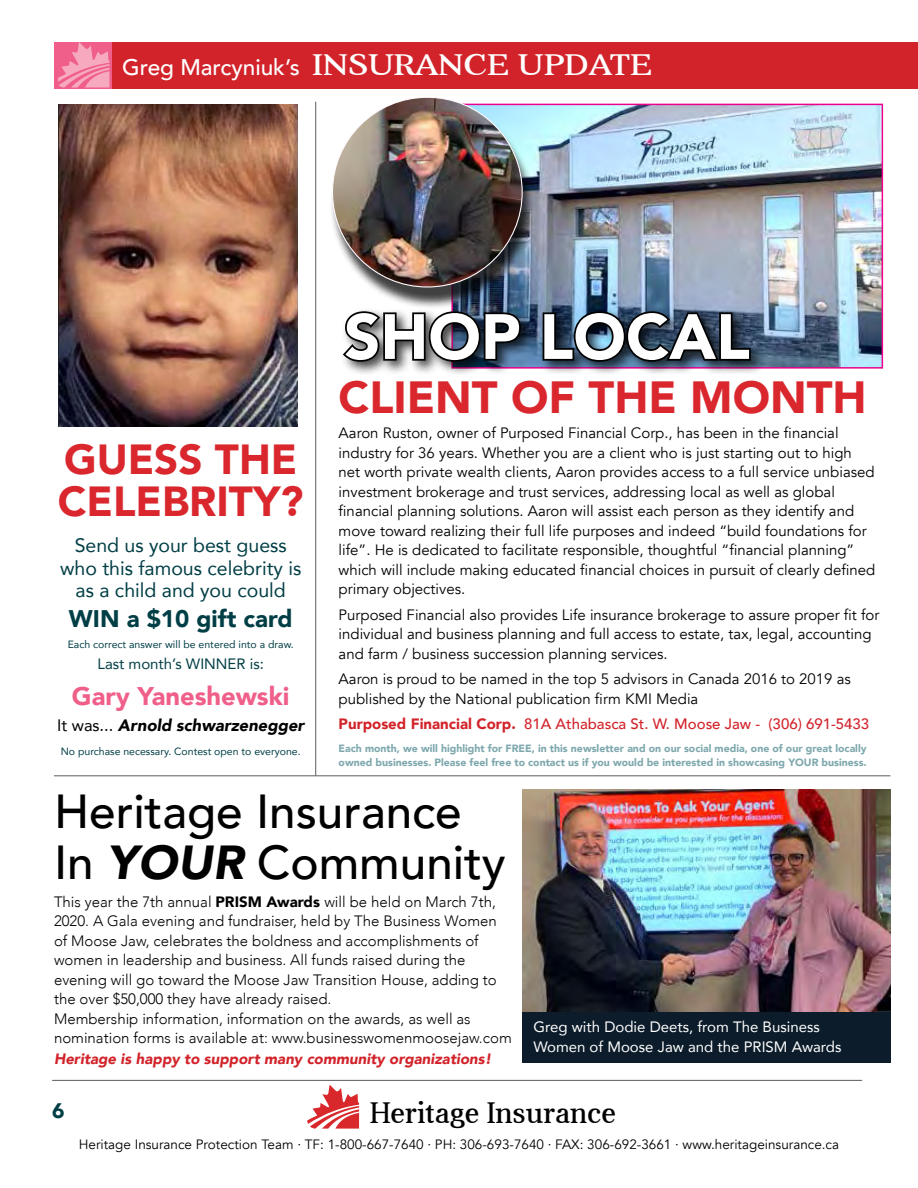
<style>
.page{position:relative;width:918px;height:1188px;background:#fff}
.page>*{position:absolute;margin:0;border:0;box-sizing:border-box;transform-origin:0 0}
.t1{font:900 63.15px "Avenir";color:#fff}
.t2{font:500 47.7px/51px "Avenir";color:#000}
.t3{font:900 45px "Avenir";color:#d9272d}
.t4{font:900 42px/42px "Avenir";color:#d9272d}
.t5{font:30.45px "Aver";color:#17181b}
.t6{font:900 25.5px "Avenir";color:#f05f89}
.t7{font:900 24px "Avenir";color:#003e45}
.t8{font:500 22.65px "Avenir";color:#fff}
.t9{font:900 21px "Avenir";color:#003e45}
.t10{font:19.5px/22.5px "Avenir";color:#003e45;text-align:center}
.t11{font:italic 900 16.5px "Avenir";color:#000}
.t12{font:15px/19.5px "Avenir";color:#000}
.t13{font:300 15px/19.5px "Avenir";color:#000}
.t14{font:15px/19.5px "Avenir";color:#fff}
.t15{font:500 15px "Avenir";color:#d2232a}
.t16{font:italic 900 15px "Avenir";color:#d2232a}
.t17{font:15px "Avenir";color:#003e45}
.t18{font:13.5px "Avenir";color:#000}
.t19{font:900 10.5px/13.5px "Avenir";color:#7ea8ad}
.t20{font:10.5px "Avenir";color:#003e45}
.s1{font-family:"Aver";font-weight:400;font-size:30.15px}
.s2{font-weight:400;font-style:normal}
.s3{font-weight:900}
.s4{font-weight:900;font-style:italic}
</style>
<div class="page">
<div style="left:54px;top:42px;width:864px;height:47px;background:#d2232a"></div>
<div style="left:54px;top:42px;width:58px;height:47px;background:linear-gradient(to bottom,#f05f89,#f05f89)"></div>
<svg style="left:58px;top:42px;width:51px;height:45px;background:#f385a5"></svg>
<img style="left:523px;top:790px;width:368px;height:222px">
<hr style="left:52px;top:1080px;width:810px;height:1px;background:#5c5c5e">
<svg style="left:307px;top:1085px;width:52px;height:44px"></svg>
<img style="left:58px;top:104px;width:239px;height:322px">
<img style="left:536px;top:107px;width:344px;height:259px">
<div style="left:523px;top:1012px;width:368px;height:51px;background:#0c1c2a"></div>
<div style="left:340px;top:307px;width:426px;height:70px;background:#000;opacity:.75"></div>
<svg style="left:340px;top:309px;width:183px;height:55px;background:#51565d"></svg>
<svg style="left:541px;top:309px;width:212px;height:55px;background:#263545"></svg>
<div style="left:329px;top:102px;width:207px;height:207px;background:#000;opacity:.75"></div>
<img style="left:332px;top:97px;width:190px;height:190px;border-radius:95px">
<hr style="left:315px;top:102px;width:1px;height:674px;background:#5c5c5e">
<hr style="left:54px;top:775px;width:836px;height:1px;background:#5c5c5e">
<h3 class="t8" style="left:122px;top:48px;width:532px">Greg Marcyniuk’s <span class="s1">INSURANCE UPDATE</span></h3>
<h1 class="t1" style="left:344px;top:283px;width:407px">SHOP LOCAL</h1>
<h3 class="t4" style="left:58px;top:437px;width:247px">GUESS THE<br>CELEBRITY?</h3>
<h3 class="t10" style="left:60px;top:533px;width:243px">Send us your best guess who this famous celebrity is as a child and you could</h3>
<h3 class="t7" style="left:69px;top:598px;width:225px">WIN a $10 gift card</h3>
<p class="t20" style="left:68px;top:636px;width:228px">Each correct answer will be entered into a draw.</p>
<p class="t17" style="left:98px;top:652px;width:168px">Last month’s WINNER is:</p>
<h3 class="t6" style="left:72px;top:674px;width:219px">Gary Yaneshewski</h3>
<p class="t11" style="left:57px;top:711px;width:249px"><span class="s2">It was...</span> Arnold schwarzenegger</p>
<p class="t20" style="left:61px;top:742px;width:241px">No purchase necessary. Contest open to everyone.</p>
<h3 class="t3" style="left:339px;top:359px;width:530px">CLIENT OF THE MONTH</h3>
<p class="t12" style="left:339px;top:424px;width:538px">Aaron Ruston, owner of Purposed Financial Corp., has been in the financial industry for 36 years. Whether you are a client who is just starting out to high net worth private wealth clients, Aaron provides access to a full service unbiased investment brokerage and trust services, addressing local as well as global financial planning solutions. Aaron will assist each person as they identify and move toward realizing their full life purposes and indeed “build foundations for life”. He is dedicated to facilitate responsible, thoughtful “financial planning” which will include making educated financial choices in pursuit of clearly defined primary objectives.</p>
<p class="t12" style="left:339px;top:605px;width:542px">Purposed Financial also provides Life insurance brokerage to assure proper fit for individual and business planning and full access to estate, tax, legal, accounting and farm / business succession planning services.</p>
<p class="t12" style="left:339px;top:670px;width:514px">Aaron is proud to be named in the top 5 advisors in Canada 2016 to 2019 as published by the National publication firm KMI Media</p>
<p class="t15" style="left:339px;top:711px;width:532px"><span class="s3">Purposed Financial Corp.</span> 81A Athabasca St. W. Moose Jaw - (306) 691-5433</p>
<p class="t19" style="left:339px;top:741px;width:530px">Each month, we will highlight for FREE, in this newsletter and on our social media, one of our great locally owned businesses. Please feel free to contact us if you would be interested in showcasing YOUR business.</p>
<h2 class="t2" style="left:54px;top:783px;width:453px">Heritage Insurance<br>In <span class="s4">YOUR</span> Community</h2>
<p class="t13" style="left:54px;top:892px;width:459px">This year the 7th annual <span class="s3">PRISM Awards</span> will be held on March 7th, 2020. A Gala evening and fundraiser, held by The Business Women of Moose Jaw, celebrates the boldness and accomplishments of women in leadership and business. All funds raised during the evening will go toward the Moose Jaw Transition House, adding to the over $50,000 they have already raised.<br>Membership information, information on the awards, as well as nomination forms is available at: www.businesswomenmoosejaw.com</p>
<p class="t16" style="left:54px;top:1047px;width:439px">Heritage is happy to support many community organizations!</p>
<p class="t14" style="left:534px;top:1017px;width:309px">Greg with Dodie Deets, from The Business<br>Women of Moose Jaw and the PRISM Awards</p>
<h3 class="t9" style="left:52px;top:1093px;width:14px">6</h3>
<h3 class="t5" style="left:370px;top:1097px;width:250px">Heritage Insurance</h3>
<p class="t18" style="left:79px;top:1136px;width:762px">Heritage Insurance Protection Team · TF: 1-800-667-7640 · PH: 306-693-7640 · FAX: 306-692-3661 · www.heritageinsurance.ca</p>
</div>
